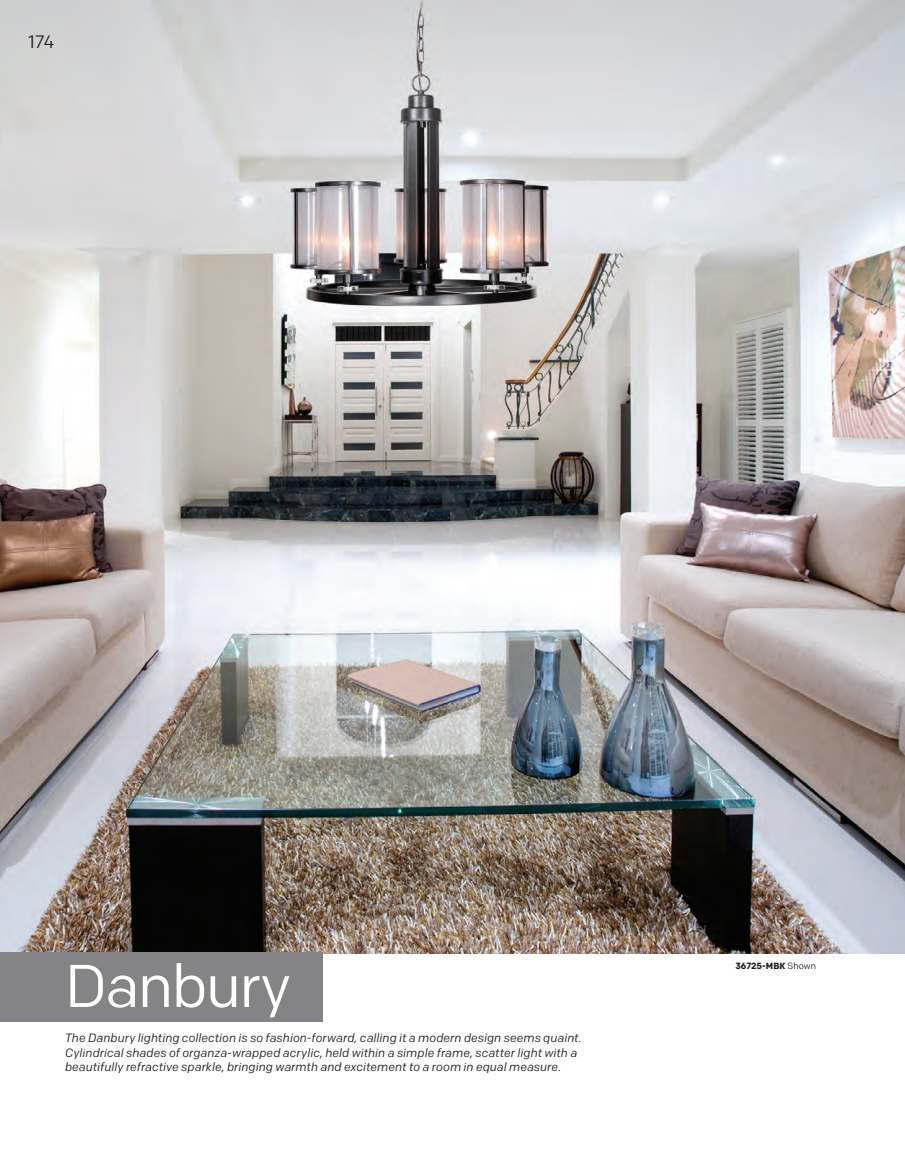
<style>
.page{position:relative;width:905px;height:1175px;background:#fff}
.page>*{position:absolute;margin:0;border:0;box-sizing:border-box;transform-origin:0 0}
.t1{font:60px "Colfax";letter-spacing:-.025em;color:#fff}
.t2{font:18px "Colfax";color:#231f20}
.Paragraph_Style_1{font:italic 12px "Colfax";letter-spacing:.005em;color:#231f20}
.t3{font:700 9px "Colfax";letter-spacing:-.005em;color:#231f20}
.s1{font-weight:400}
</style>
<div class="page">
<img style="left:0;top:0;width:904px;height:953px">
<div style="left:0;top:952px;width:322px;height:69px;background:#848487"></div>
<h2 class="t2" style="left:28px;top:30px;width:28px">174</h2>
<p class="t1" style="left:65px;top:949px;width:227px">Danbury</p>
<p class="Paragraph_Style_1" style="left:65px;top:1030px;width:518px">The Danbury lighting collection is so fashion-forward, calling it a modern design seems quaint.</p>
<p class="Paragraph_Style_1" style="left:65px;top:1045px;width:513px">Cylindrical shades of organza-wrapped acrylic, held within a simple frame, scatter light with a</p>
<p class="Paragraph_Style_1" style="left:65px;top:1059px;width:497px">beautifully refractive sparkle, bringing warmth and excitement to a room in equal measure.</p>
<p class="t3" style="left:735px;top:960px;width:82px">36725-MBK <span class="s1">Shown</span></p>
</div>
